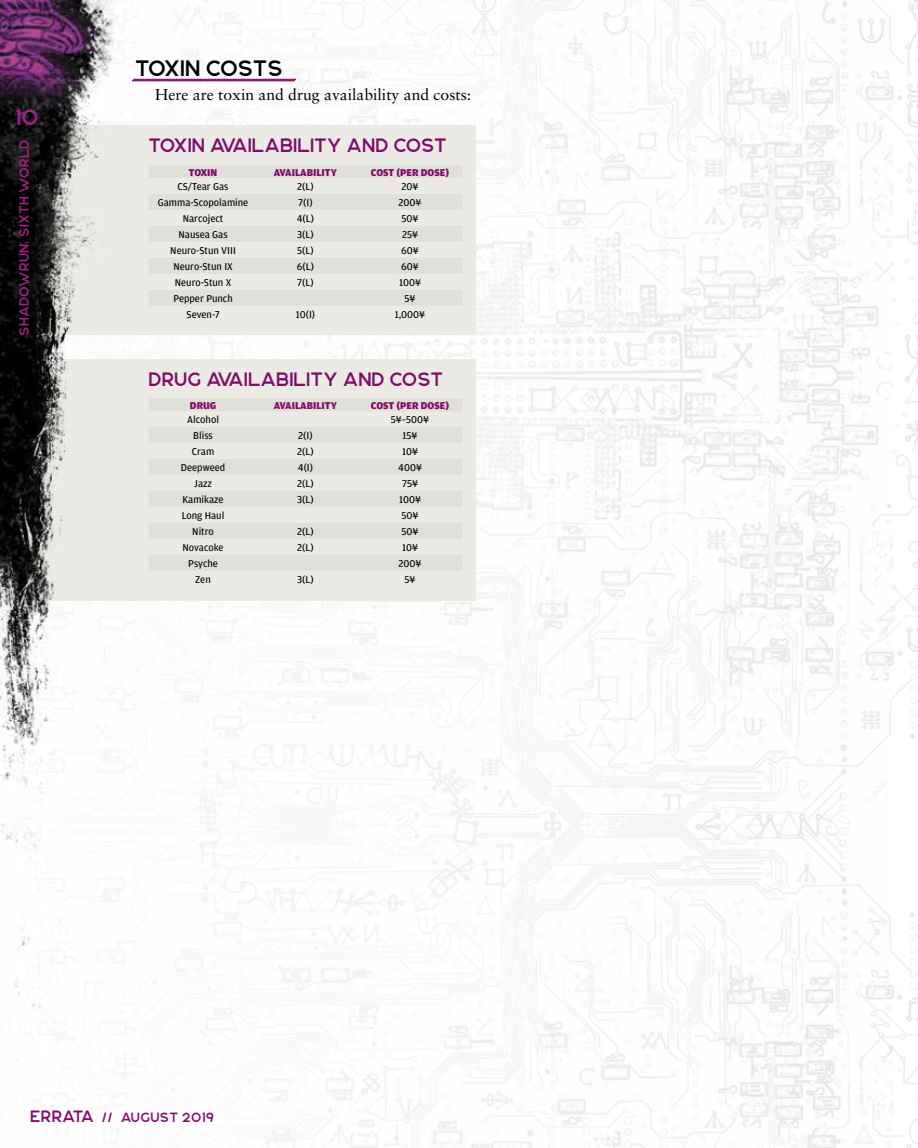
<style>
.page{position:relative;width:918px;height:1148px;background:#fff}
.page>*{position:absolute;margin:0;border:0;box-sizing:border-box;transform-origin:0 0}
.t1{font:22.5px "Njord";color:#000}
.t2{font:22.5px "Njord";color:#a12089}
.t3{font:19.5px "Njord";color:#800d6d}
.t4{font:15.75px "Sabon LT Std";color:#000}
.t5{font:13.5px "Njord";letter-spacing:.02em;color:#a12089}
.t6{font:13.5px "Njord";letter-spacing:.03em;color:#800d6d}
.t7{font:10.5px "Amplitude";color:#000}
.t8{font:900 10.5px "Amplitude";color:#800d6d}
.s1{font-size:16.5px}
</style>
<div class="page">
<img style="left:0;top:0;width:892px;height:1148px">
<div style="left:15px;top:136px;width:23px;height:208px;background:#000;opacity:.5"></div>
<h1 class="t2" style="left:15px;top:103px;width:25px">10</h1>
<p class="t5" style="left:16px;top:336px;width:197px;rotate:-90deg">SHADOWRUN: SIXTH WORLD</p>
<h1 class="t1" style="left:135px;top:55px;width:149px">TOXIN COSTS</h1>
<h3 class="t4" style="left:155px;top:85px;width:317px">Here are toxin and drug availability and costs:</h3>
<h2 class="t3" style="left:148px;top:134px;width:300px">TOXIN AVAILABILITY AND COST</h2>
<p class="t8" style="left:189px;top:166px;width:30px">TOXIN</p>
<p class="t8" style="left:274px;top:166px;width:65px">AVAILABILITY</p>
<p class="t8" style="left:371px;top:166px;width:80px">COST (PER DOSE)</p>
<p class="t7" style="left:178px;top:181px;width:53px">CS/Tear Gas</p>
<p class="t7" style="left:297px;top:181px;width:18px">2(L)</p>
<p class="t7" style="left:402px;top:181px;width:18px">20¥</p>
<p class="t7" style="left:158px;top:197px;width:92px">Gamma-Scopolamine</p>
<p class="t7" style="left:298px;top:197px;width:16px">7(I)</p>
<p class="t7" style="left:399px;top:197px;width:24px">200¥</p>
<p class="t7" style="left:183px;top:213px;width:42px">Narcoject</p>
<p class="t7" style="left:297px;top:213px;width:19px">4(L)</p>
<p class="t7" style="left:402px;top:213px;width:18px">50¥</p>
<p class="t7" style="left:179px;top:228px;width:51px">Nausea Gas</p>
<p class="t7" style="left:297px;top:228px;width:18px">3(L)</p>
<p class="t7" style="left:402px;top:228px;width:17px">25¥</p>
<p class="t7" style="left:170px;top:244px;width:67px">Neuro-Stun VIII</p>
<p class="t7" style="left:297px;top:244px;width:18px">5(L)</p>
<p class="t7" style="left:401px;top:244px;width:19px">60¥</p>
<p class="t7" style="left:173px;top:260px;width:61px">Neuro-Stun IX</p>
<p class="t7" style="left:297px;top:260px;width:19px">6(L)</p>
<p class="t7" style="left:401px;top:260px;width:19px">60¥</p>
<p class="t7" style="left:175px;top:276px;width:58px">Neuro-Stun X</p>
<p class="t7" style="left:297px;top:276px;width:18px">7(L)</p>
<p class="t7" style="left:399px;top:276px;width:23px">100¥</p>
<p class="t7" style="left:173px;top:292px;width:61px">Pepper Punch</p>
<p class="t7" style="left:405px;top:292px;width:12px">5¥</p>
<p class="t7" style="left:187px;top:308px;width:35px">Seven-7</p>
<p class="t7" style="left:296px;top:308px;width:21px">10(I)</p>
<p class="t7" style="left:395px;top:308px;width:32px">1,000¥</p>
<h2 class="t3" style="left:148px;top:367px;width:296px">DRUG AVAILABILITY AND COST</h2>
<p class="t8" style="left:190px;top:400px;width:28px">DRUG</p>
<p class="t8" style="left:274px;top:400px;width:65px">AVAILABILITY</p>
<p class="t8" style="left:371px;top:400px;width:80px">COST (PER DOSE)</p>
<p class="t7" style="left:187px;top:414px;width:33px">Alcohol</p>
<p class="t7" style="left:391px;top:414px;width:40px">5¥–500¥</p>
<p class="t7" style="left:193px;top:430px;width:21px">Bliss</p>
<p class="t7" style="left:298px;top:430px;width:16px">2(I)</p>
<p class="t7" style="left:403px;top:430px;width:17px">15¥</p>
<p class="t7" style="left:192px;top:446px;width:24px">Cram</p>
<p class="t7" style="left:297px;top:446px;width:18px">2(L)</p>
<p class="t7" style="left:402px;top:446px;width:18px">10¥</p>
<p class="t7" style="left:181px;top:462px;width:46px">Deepweed</p>
<p class="t7" style="left:298px;top:462px;width:17px">4(I)</p>
<p class="t7" style="left:398px;top:462px;width:25px">400¥</p>
<p class="t7" style="left:194px;top:478px;width:19px">Jazz</p>
<p class="t7" style="left:297px;top:478px;width:18px">2(L)</p>
<p class="t7" style="left:402px;top:478px;width:17px">75¥</p>
<p class="t7" style="left:183px;top:494px;width:43px">Kamikaze</p>
<p class="t7" style="left:297px;top:494px;width:18px">3(L)</p>
<p class="t7" style="left:399px;top:494px;width:23px">100¥</p>
<p class="t7" style="left:182px;top:510px;width:44px">Long Haul</p>
<p class="t7" style="left:402px;top:510px;width:18px">50¥</p>
<p class="t7" style="left:192px;top:526px;width:23px">Nitro</p>
<p class="t7" style="left:297px;top:526px;width:18px">2(L)</p>
<p class="t7" style="left:402px;top:526px;width:18px">50¥</p>
<p class="t7" style="left:183px;top:542px;width:43px">Novacoke</p>
<p class="t7" style="left:297px;top:542px;width:18px">2(L)</p>
<p class="t7" style="left:402px;top:542px;width:18px">10¥</p>
<p class="t7" style="left:188px;top:558px;width:31px">Psyche</p>
<p class="t7" style="left:399px;top:558px;width:24px">200¥</p>
<p class="t7" style="left:195px;top:573px;width:17px">Zen</p>
<p class="t7" style="left:297px;top:573px;width:18px">3(L)</p>
<p class="t7" style="left:405px;top:573px;width:12px">5¥</p>
<p class="t6" style="left:30px;top:1109px;width:186px"><span class="s1">ERRATA</span> // AUGUST 2019</p>
</div>
